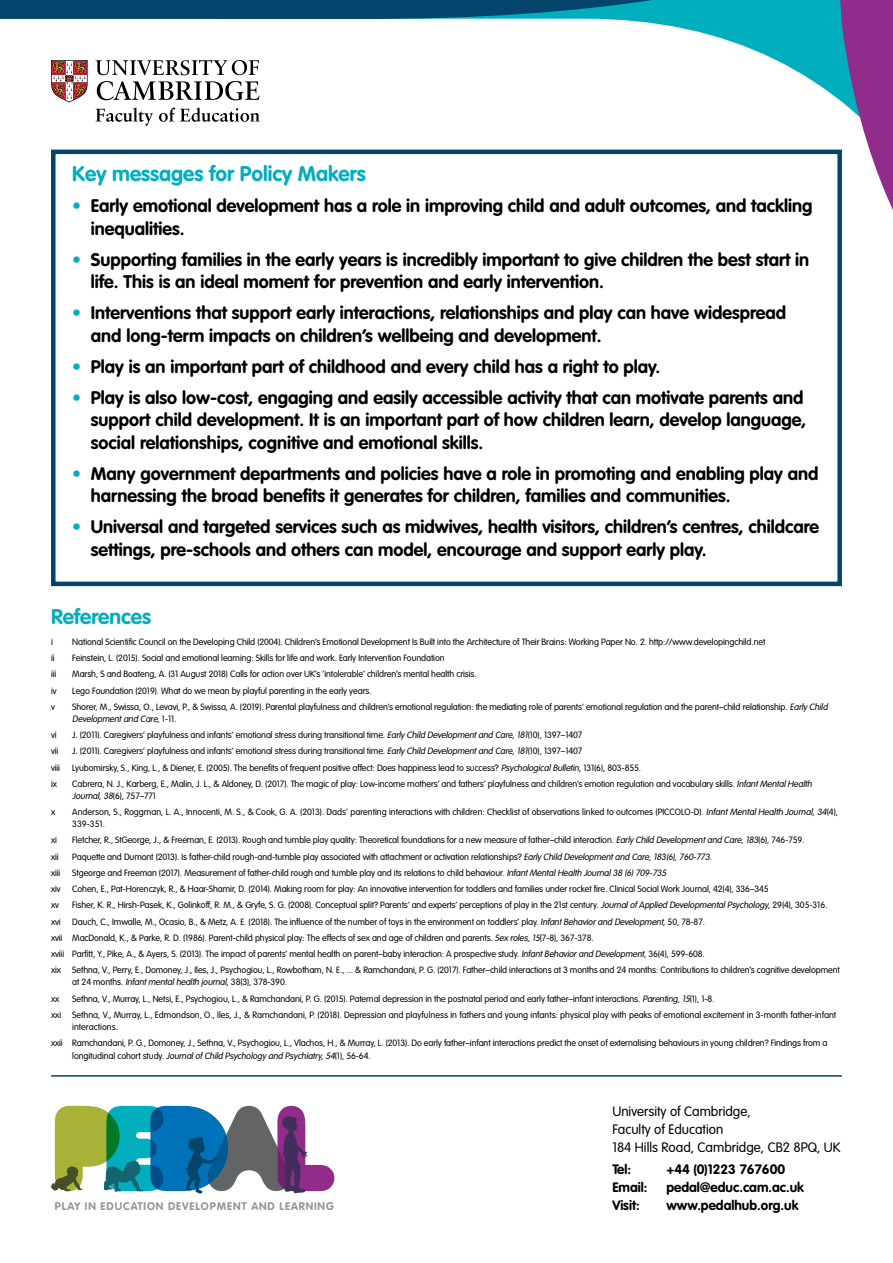
<style>
.page{position:relative;width:893px;height:1263px;background:#fff}
.page>*{position:absolute;margin:0;border:0;box-sizing:border-box;transform-origin:0 0}
.t1{font:700 21px "VAG Rounded Std";color:#00aebe}
.t2{font:700 18px/22.5px "VAG Rounded Std";color:#000}
.t3{font:300 13.5px/18px "VAG Rounded Std";color:#000}
.t4{font:700 13.5px "VAG Rounded Std";color:#000}
.t5{font:700 10.95px "VAG Rounded Std";letter-spacing:.08em;color:#939598}
.t6{font:300 9px/16.2px "VAG Rounded Std";letter-spacing:-.01em;color:#000}
.t7{font:italic 300 9px "VAG Rounded Std";color:#000}
.s1{color:#00aebe}
.s2{font-style:italic}
.s3{font-style:normal}
</style>
<div class="page">
<svg style="left:51px;top:1106px;width:283px;height:88px"></svg>
<svg style="left:0;top:0;width:893px;height:371px"></svg>
<hr style="left:51px;top:1075px;width:791px;height:1px;background:#05446b">
<h1 class="t1" style="left:72px;top:162px;width:295px">Key messages for Policy Makers</h1>
<h2 class="t2" style="left:91px;top:196px;width:723px;text-indent:-19px"><span class="s1">•</span> Early emotional development has a role in improving child and adult outcomes, and tackling inequalities.</h2>
<h2 class="t2" style="left:91px;top:249px;width:720px;text-indent:-19px"><span class="s1">•</span> Supporting families in the early years is incredibly important to give children the best start in life. This is an ideal moment for prevention and early intervention.</h2>
<h2 class="t2" style="left:91px;top:303px;width:697px;text-indent:-19px"><span class="s1">•</span> Interventions that support early interactions, relationships and play can have widespread and long-term impacts on children’s wellbeing and development.</h2>
<h2 class="t2" style="left:72px;top:356px;width:589px"><span class="s1">•</span> Play is an important part of childhood and every child has a right to play.</h2>
<p class="t2" style="left:91px;top:387px;width:717px;text-indent:-19px"><span class="s1">•</span> Play is also low-cost, engaging and easily accessible activity that can motivate parents and support child development. It is an important part of how children learn, develop language, social relationships, cognitive and emotional skills.</p>
<h2 class="t2" style="left:91px;top:463px;width:729px;text-indent:-19px"><span class="s1">•</span> Many government departments and policies have a role in promoting and enabling play and harnessing the broad benefits it generates for children, families and communities.</h2>
<h2 class="t2" style="left:91px;top:517px;width:730px;text-indent:-19px"><span class="s1">•</span> U niversal and targeted services such as midwives, health visitors, children’s centres, childcare settings, pre-schools and others can model, encourage and support early play.</h2>
<h1 class="t1" style="left:51px;top:604px;width:101px">References</h1>
<p class="t6" style="left:51px;top:634px;width:3px">i</p>
<p class="t6" style="left:72px;top:634px;width:695px">National Scientific Council on the Developing Child (2004). Children’s Emotional Development Is Built into the Architecture of Their Brains: Working Paper No. 2. http://www.developingchild.net</p>
<p class="t6" style="left:51px;top:650px;width:5px">ii</p>
<p class="t6" style="left:72px;top:650px;width:374px">Feinstein, L. (2015). Social and emotional learning: Skills for life and work. Early Intervention Foundation</p>
<p class="t6" style="left:51px;top:666px;width:7px">iii</p>
<p class="t6" style="left:72px;top:666px;width:406px">Marsh, S and Boateng, A. (31 August 2018) Calls for action over UK’s ‘intolerable’ children’s mental health crisis.</p>
<p class="t6" style="left:51px;top:683px;width:7px">iv</p>
<p class="t6" style="left:72px;top:683px;width:301px">Lego Foundation (2019). What do we mean by playful parenting in the early years.</p>
<p class="t6" style="left:51px;top:699px;width:5px">v</p>
<p class="t6" style="left:72px;top:701px;width:759px;line-height:12px">Shorer, M., Swissa, O., Levavi, P., &amp; Swissa, A. (2019). Parental playfulness and children’s emotional regulation: the mediating role of parents’ emotional regulation and the parent–child relationship. <span class="s2">Early Child<br>Developmentand Care</span>, 1 - 1 1 .</p>
<p class="t6" style="left:51px;top:727px;width:7px">vi</p>
<p class="t6" style="left:72px;top:727px;width:512px">J. (2011). Caregivers’ playfulness and infants’ emotional stress during transitional time. <span class="s2">Early Child Developmentand Care,181</span>(10), 1397–1407</p>
<p class="t6" style="left:51px;top:743px;width:9px">vii</p>
<p class="t6" style="left:72px;top:743px;width:512px">J. (2011). Caregivers’ playfulness and infants’ emotional stress during transitional time. <span class="s2">Early Child Developmentand Care,181</span>(10), 1397–1407</p>
<p class="t6" style="left:51px;top:760px;width:11px">viii</p>
<p class="t6" style="left:72px;top:760px;width:570px">Lyubomirsky, S., King, L., &amp; Diener, E. (2005). The benefits of frequent positive affect: Does happiness lead to success? <span class="s2">PsychologicalBulletin,</span>131(6), 803-855.</p>
<p class="t6" style="left:51px;top:776px;width:7px">ix</p>
<p class="t6" style="left:72px;top:778px;width:743px;line-height:12px">Cabrera, N. J., Karberg, E., Malin, J. L., &amp; Aldoney, D. (2017). The magic of play: Low-income mothers’ and fathers’ playfulness and children’s emotion regulation and vocabulary skills. <span class="s2">InfantMentalHealth<br>Journal,38</span>(6), 757–771</p>
<p class="t6" style="left:51px;top:804px;width:6px">x</p>
<p class="t6" style="left:72px;top:806px;width:767px;line-height:12px">Anderson, S., Roggman, L. A., Innocenti, M. S., &amp; Cook, G. A. (2013). Dads’ parenting interactions with children: Checklist of observations linked to outcomes (PICCOLO-D). <span class="s2">InfantMentalHealth Journal,34</span>(4),<br>339-351.</p>
<p class="t6" style="left:51px;top:832px;width:7px">xi</p>
<p class="t6" style="left:72px;top:832px;width:734px">Fletcher, R., StGeorge, J., &amp; Freeman, E. (2013). Rough and tumble play quality: Theoretical foundations for a new measure of father–child interaction. <span class="s2">Early Child Developmentand Care,183</span>(6), 746-759.</p>
<p class="t6" style="left:51px;top:849px;width:9px">xii</p>
<p class="t6" style="left:72px;top:849px;width:643px">Paquette and Dumont (2013). Is father-child rough-and-tumble play associated with attachment or activation relationships? <span class="s2">Early Child Developmentand Care,183(6),760-773.</span></p>
<p class="t6" style="left:51px;top:865px;width:11px">xiii</p>
<p class="t6" style="left:72px;top:865px;width:597px">Stgeorge and Freeman (2017). Measurement of father-child rough and tumble play and its relations to child behaviour. <span class="s2">InfantMentalHealth Journal38 (6)709-735</span></p>
<p class="t6" style="left:51px;top:881px;width:11px">xiv</p>
<p class="t6" style="left:72px;top:881px;width:698px">Cohen, E., Pat-Horenczyk, R., &amp; Haar-Shamir, D. (2014). Making room for play: An innovative intervention for toddlers and families under rocket fire. Clinical Social Work Journal, 42(4), 336–345</p>
<p class="t6" style="left:51px;top:897px;width:9px">xv</p>
<p class="t6" style="left:72px;top:897px;width:756px">Fisher, K. R., Hirsh-Pasek, K., Golinkoff, R. M., &amp; Gryfe, S. G. (2008). Conceptual split? Parents’ and experts’ perceptions of play in the 21st century. <span class="s2">Journalof Applied DevelopmentalPsychology</span>, 29(4), 305-316.</p>
<p class="t6" style="left:51px;top:914px;width:11px">xvi</p>
<p class="t6" style="left:51px;top:914px;width:790px;text-indent:21px">Dauch, C., Imwalle, M., Ocasio, B., &amp; Metz, A. E. (2018). The influence of the number of toys in the environment on toddlers’ play. <span class="s2">InfantBehaviorand Development</span>, 50, 78-87.<br>xvii MacDonald, K., &amp; Parke, R. D. (1986). Parent-child physical play: The effects of sex and age of children and parents. <span class="s2">Sex roles,15</span>(7-8), 367-378.<br>xviii Parfitt, Y., Pike, A., &amp; Ayers, S. (2013). The impact of parents’ mental health on parent–baby interaction: A prospective study. <span class="s2">InfantBehaviorand Development</span>, 36(4), 599-608.<br>xix Sethna, V., Perry, E., Domoney, J., Iles, J., Psychogiou, L., Rowbotham, N. E., ... &amp; Ramchandani, P. G. (2017). Father–child interactions at 3 months and 24 months: Contributions to children’s cognitive development</p>
<p class="t7" style="left:72px;top:977px;width:216px"><span class="s3">at 24 months.</span> Infantmentalhealth journal,<span class="s3">38(3), 378-390.</span></p>
<p class="t6" style="left:51px;top:991px;width:10px">xx</p>
<p class="t6" style="left:51px;top:991px;width:787px;text-indent:21px">Sethna, V., Murray, L., Netsi, E., Psychogiou, L., &amp; Ramchandani, P. G. (2015). Paternal depression in the postnatal period and early father–infant interactions. <span class="s2">Parenting,15</span>(1), 1-8.<br>xxi Sethna, V., Murray, L., Edmondson, O., Iles, J., &amp; Ramchandani, P. (2018). Depression and playfulness in fathers and young infants: physical play with peaks of emotional excitement in 3-month father-infant</p>
<p class="t6" style="left:51px;top:1019px;width:778px;text-indent:21px">interactions.<br>xxii Ramchandani, P. G., Domoney, J., Sethna, V., Psychogiou, L., Vlachos, H., &amp; Murray, L. (2013). Do early father–infant interactions predict the onset of externalising behaviours in young children? Findings from a</p>
<p class="t7" style="left:72px;top:1050px;width:300px"><span class="s3">l o n g i t u d i n a l c o h o rt st u d y.</span> Journalof Child Psychology and Psychiatry,54<span class="s3">( 1 ) , 5 6 - 6 4 .</span></p>
<p class="t5" style="left:55px;top:1200px;width:280px">Play in Education Development and Learning</p>
<h3 class="t3" style="left:612px;top:1102px;width:230px">University of Cambridge,<br>Faculty of Education<br>184 Hills Road, Cambridge, CB2 8PQ, UK</h3>
<h3 class="t4" style="left:612px;top:1161px;width:20px">Tel:</h3>
<h3 class="t4" style="left:666px;top:1161px;width:120px">+44 (0)1223 767600</h3>
<h3 class="t4" style="left:612px;top:1179px;width:37px">Email:</h3>
<h3 class="t4" style="left:666px;top:1179px;width:139px">pedal@educ.cam.ac.uk</h3>
<h3 class="t4" style="left:612px;top:1197px;width:29px">Visit:</h3>
<h3 class="t4" style="left:666px;top:1197px;width:134px">www.pedalhub.org.uk</h3>
</div>
